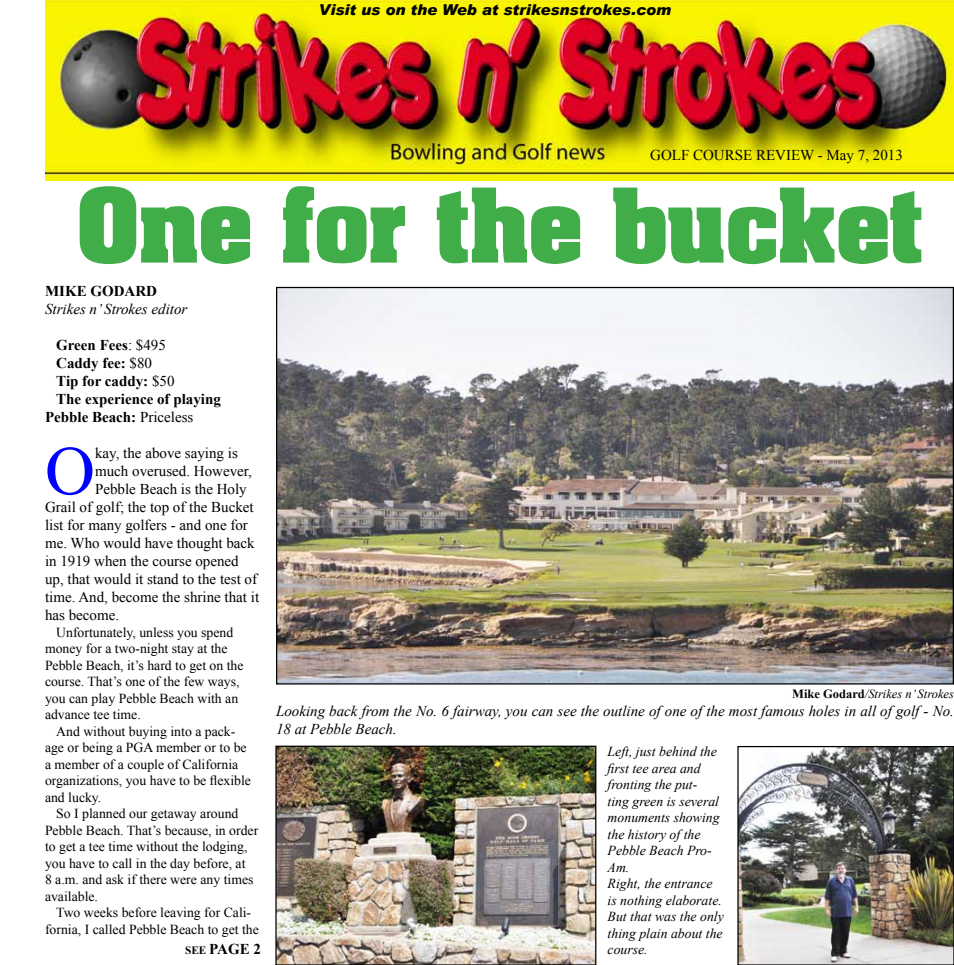
<style>
.page{position:relative;width:954px;height:965px;background:#fff}
.page>*{position:absolute;margin:0;border:0;box-sizing:border-box;transform-origin:0 0}
.t1{font:700 87.5px "Aachen";color:#41ad49}
.t2{font:69.38px "Times New Roman";color:#00f}
.t3{font:15px "Times New Roman";color:#000}
.t4{font:italic 15px/18px "Times New Roman";color:#000}
.t5{font:700 15px "Times New Roman";color:#000}
.t6{font:italic 900 15px "Arial";color:#000}
.t7{font:13.75px/16.5px "Times New Roman";color:#000}
.t8{font:italic 13.75px/16.5px "Times New Roman";color:#000}
.t9{font:italic 12.5px "Times New Roman";color:#000}
.s1{font-weight:400}
.s2{font-weight:700;font-style:normal}
.s3{font-size:11.25px}
</style>
<div class="page">
<img style="left:45px;top:0;width:909px;height:180px">
<img style="left:278px;top:289px;width:674px;height:394px">
<img style="left:739px;top:748px;width:213px;height:215px">
<div style="left:737px;top:746px;width:217px;height:219px;border:1px solid #000"></div>
<img style="left:277px;top:748px;width:317px;height:215px">
<div style="left:275px;top:746px;width:321px;height:219px;border:1px solid #000"></div>
<p class="t6" style="left:319px;top:0;width:354px">Visit us on the Web at strikesnstrokes.com</p>
<p class="t3" style="left:650px;top:145px;width:254px">GOLF COURSE REVIEW - May 7, 2013</p>
<h1 class="t1" style="left:76px;top:159px;width:848px">One for the bucket</h1>
<p class="t5" style="left:45px;top:281px;width:114px">Mike Godard</p>
<p class="t4" style="left:45px;top:300px;width:144px">Strikes n’ Strokes editor</p>
<p class="t5" style="left:56px;top:335px;width:111px">Green Fees<span class="s1">: $495</span></p>
<p class="t5" style="left:56px;top:353px;width:97px">Caddy fee: <span class="s1">$80</span></p>
<p class="t5" style="left:56px;top:371px;width:120px">Tip for caddy: <span class="s1">$50</span></p>
<p class="t5" style="left:56px;top:389px;width:166px">The experience of playing</p>
<p class="t5" style="left:45px;top:407px;width:150px">Pebble Beach: <span class="s1">Priceless</span></p>
<h2 class="t2" style="left:45px;top:424px;width:52px">O</h2>
<p class="t3" style="left:95px;top:443px;width:144px">kay, the above saying is</p>
<p class="t3" style="left:95px;top:461px;width:158px">much overused. However,</p>
<p class="t3" style="left:95px;top:479px;width:153px">Pebble Beach is the Holy</p>
<p class="t3" style="left:45px;top:497px;width:210px">Grail of golf; the top of the Bucket</p>
<p class="t3" style="left:45px;top:515px;width:204px">list for many golfers - and one for</p>
<p class="t3" style="left:45px;top:533px;width:211px">me. Who would have thought back</p>
<p class="t3" style="left:45px;top:551px;width:195px">in 1919 when the course opened</p>
<p class="t3" style="left:45px;top:569px;width:214px">up, that would it stand to the test of</p>
<p class="t3" style="left:45px;top:587px;width:216px">time. And, become the shrine that it</p>
<p class="t3" style="left:45px;top:605px;width:76px">has become.</p>
<p class="t7" style="left:45px;top:624px;width:200px;text-indent:11px">Unfortunately, unless you spend money for a two-night stay at the<br>Pebble Beach, it’s hard to get on the course. That’s one of the few ways, you can play Pebble Beach with an advance tee time.</p>
<p class="t7" style="left:45px;top:723px;width:207px;text-indent:11px">And without buying into a pack&shy;age or being a PGA member or to be a member of a couple of California organizations, you have to be flexible and lucky.</p>
<p class="t7" style="left:45px;top:805px;width:215px;text-indent:11px">So I planned our getaway around<br>Pebble Beach. That’s because, in order to get a tee time without the lodging, you have to call in the day before, at<br>8 a.m. and ask if there were any times available.</p>
<p class="t7" style="left:45px;top:904px;width:215px;text-align:center">Two weeks before leaving for Cali&shy;fornia, I called Pebble Beach to get the</p>
<p class="t9" style="left:792px;top:685px;width:163px"><span class="s2">Mike Godard</span>/Strikes n’ Strokes</p>
<p class="t4" style="left:276px;top:701px;width:679px">Looking back from the No. 6 fairway, you can see the outline of one of the most famous holes in all of golf - No.<br>18 at Pebble Beach.</p>
<p class="t8" style="left:608px;top:743px;width:118px">Left, just behind the first tee area and fronting the put-<br>ting green is several monuments showing the history of the<br>Pebble Beach Pro-<br>Am.<br>Right, the entrance is nothing elaborate.<br>But that was the only thing plain about the course.</p>
<p class="t5" style="left:185px;top:939px;width:77px"><span class="s3">SEE</span> PAGE 2</p>
</div>
